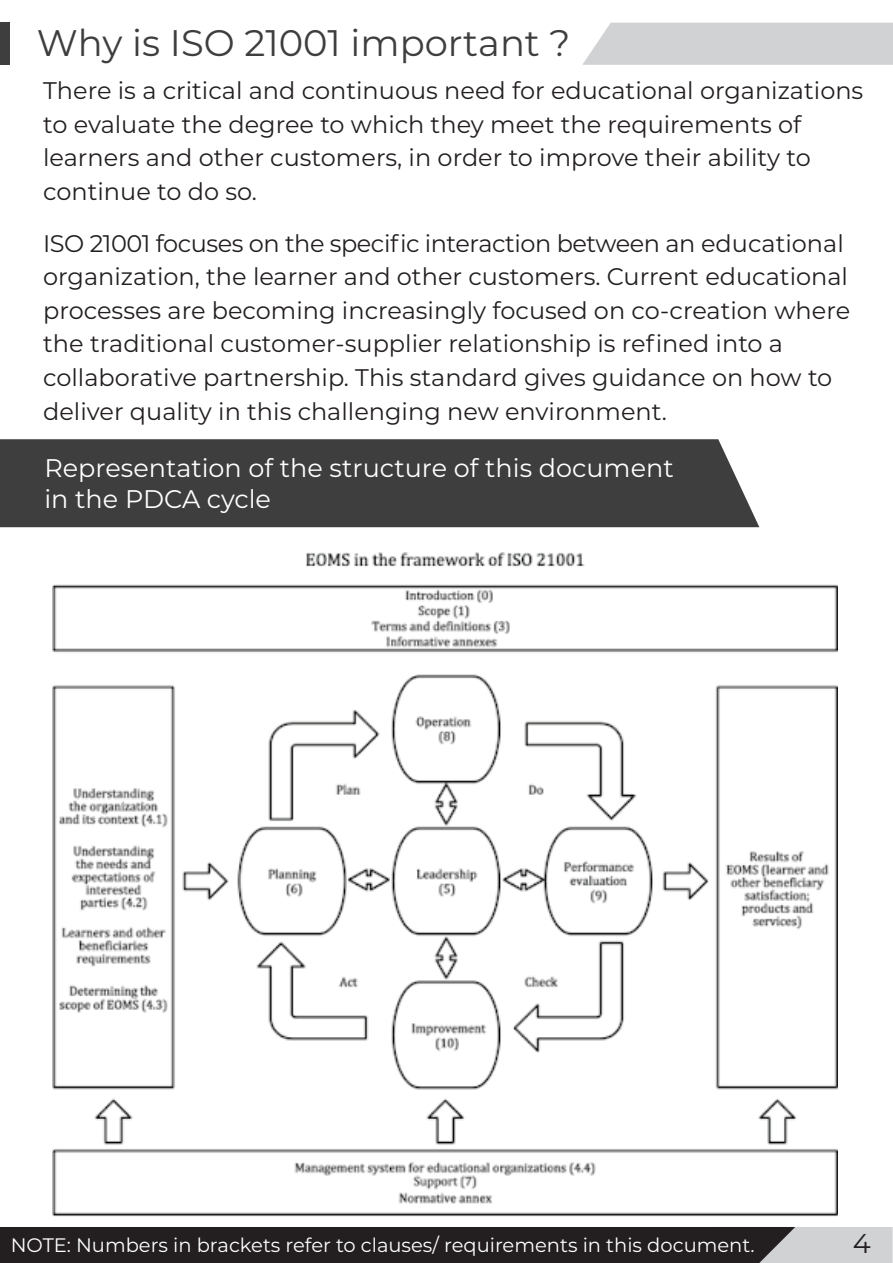
<style>
.page{position:relative;width:893px;height:1263px;background:#fff}
.page>*{position:absolute;margin:0;border:0;box-sizing:border-box;transform-origin:0 0}
.t1{font:36.9px "Montserrat";color:#3e3e3f}
.t2{font:27.15px "Montserrat";color:#231f20}
.t3{font:25.5px/30.6px "Montserrat";color:#fff}
.t4{font:24px/33.6px "Montserrat";color:#231f20}
.t5{font:19.5px "Montserrat";color:#fff}
</style>
<div class="page">
<img style="left:53px;top:553px;width:784px;height:663px">
<div style="left:0;top:439px;width:759px;height:88px;background:#3e3e3f"></div>
<svg style="left:582px;top:23px;width:311px;height:42px;background:#d3d4d6"></svg>
<div style="left:1px;top:23px;width:9px;height:42px;background:#3e3e3f"></div>
<svg style="left:0;top:1227px;width:893px;height:36px;background:#393637"></svg>
<h1 class="t1" style="left:37px;top:18px;width:535px">Why is ISO 21001 important ?</h1>
<p class="t4" style="left:43px;top:73px;width:822px">There is a critical and continuous need for educational organizations to evaluate the degree to which they meet the requirements of learners and other customers, in order to improve their ability to continue to do so.</p>
<p class="t4" style="left:43px;top:225px;width:808px">ISO 21001 focuses on the specific interaction between an educational organization, the learner and other customers. Current educational processes are becoming increasingly focused on co-creation where the traditional customer-supplier relationship is refined into a collaborative partnership. This standard gives guidance on how to deliver quality in this challenging new environment.</p>
<p class="t3" style="left:44px;top:452px;width:631px">Representation of the structure of this document in the PDCA cycle</p>
<p class="t5" style="left:11px;top:1232px;width:746px">NOTE: Numbers in brackets refer to clauses/ requirements in this document.</p>
<p class="t2" style="left:853px;top:1225px;width:19px">4</p>
</div>
